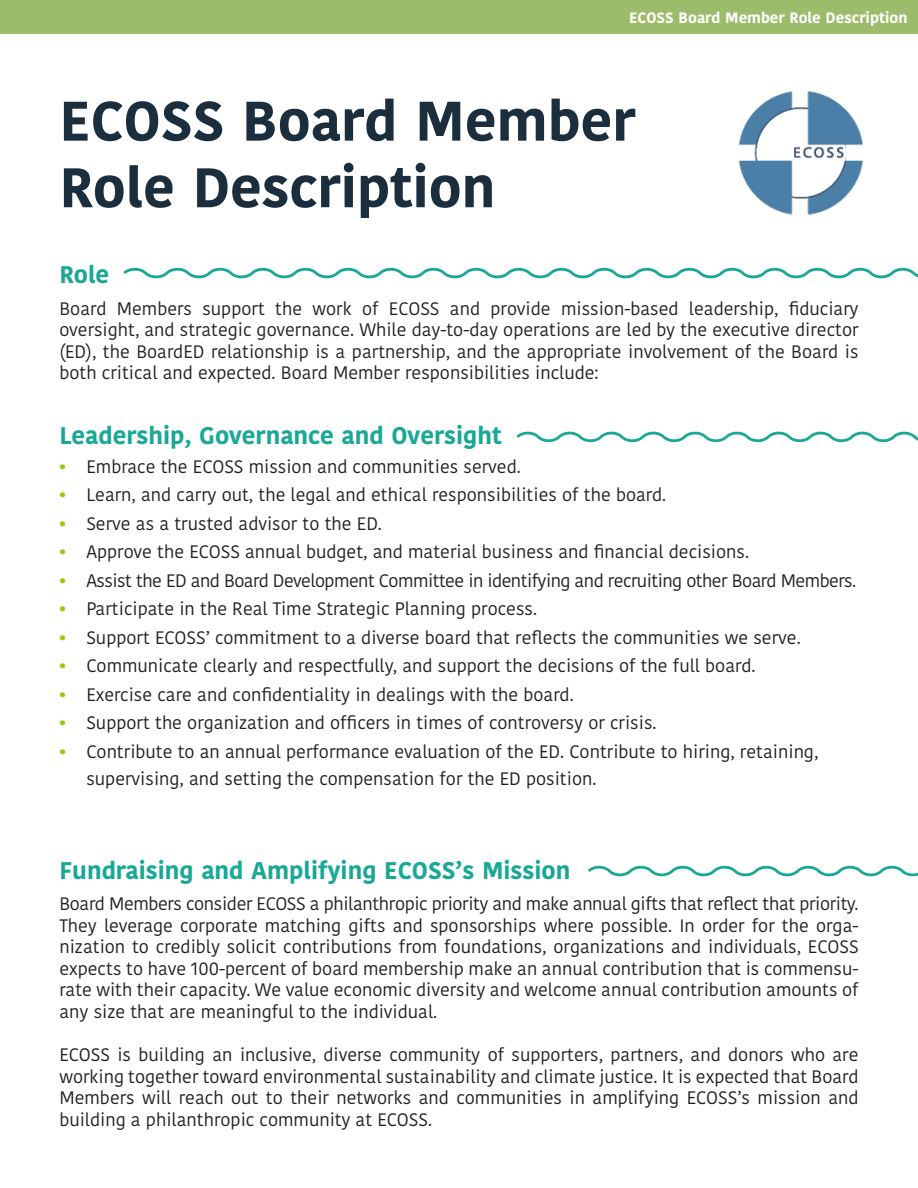
<style>
.page{position:relative;width:918px;height:1188px;background:#fff}
.page>*{position:absolute;margin:0;border:0;box-sizing:border-box;transform-origin:0 0}
.t1{font:700 55.5px/66.6px "Kohinoor Odia";color:#1b2e3d}
.t2{font:700 24px "Kohinoor Odia";color:#19a896}
.t3{font:18px/21.6px "Kohinoor Odia";color:#231f20;text-align:justify}
.t4{font:18px "Kohinoor Odia";letter-spacing:-.03em;color:#231f20}
.t5{font:700 15px "Kohinoor Odia";color:#fff}
.s1{font-family:"Arial";font-weight:700;color:#9c0}
</style>
<div class="page">
<div style="left:0;top:0;width:918px;height:34px;background:#9cbb6b"></div>
<svg style="left:516px;top:431px;width:402px;height:12px"></svg>
<svg style="left:587px;top:865px;width:331px;height:12px"></svg>
<svg style="left:123px;top:267px;width:795px;height:12px"></svg>
<img style="left:739px;top:91px;width:124px;height:124px">
<p class="t5" style="left:629px;top:9px;width:280px">ECOSS Board Member Role Description</p>
<p class="t1" style="left:59px;top:88px;width:578px">ECOSS Board Member<br>Role Description</p>
<p class="t2" style="left:59px;top:261px;width:51px">Role</p>
<p class="t3" style="left:59px;top:298px;width:801px">Board Members support the work of ECOSS and provide mission-based leadership, fiduciary oversight, and strategic governance. While day-to-day operations are led by the executive director (ED), the BoardED relationship is a partnership, and the appropriate involvement of the Board is both critical and expected. Board Member responsibilities include:</p>
<p class="t2" style="left:59px;top:422px;width:444px">Leadership, Governance and Oversight</p>
<p class="t3" style="left:59px;top:456px;width:463px"><span class="s1">•</span> Embrace the ECOSS mission and communities served.</p>
<p class="t3" style="left:59px;top:484px;width:608px"><span class="s1">•</span> Learn, and carry out, the legal and ethical responsibilities of the board.</p>
<p class="t3" style="left:59px;top:513px;width:324px"><span class="s1">•</span> Serve as a trusted advisor to the ED.</p>
<p class="t3" style="left:59px;top:541px;width:691px"><span class="s1">•</span> Approve the ECOSS annual budget, and material business and financial decisions.</p>
<p class="t4" style="left:59px;top:570px;width:798px"><span class="s1">•</span> Assist the ED and Board Development Committee in identifying and recruiting other Board Members.</p>
<p class="t3" style="left:59px;top:598px;width:479px"><span class="s1">•</span> Participate in the Real Time Strategic Planning process.</p>
<p class="t3" style="left:59px;top:627px;width:743px"><span class="s1">•</span> Support ECOSS’ commitment to a diverse board that reflects the communities we serve.</p>
<p class="t3" style="left:59px;top:655px;width:698px"><span class="s1">•</span> Communicate clearly and respectfully, and support the decisions of the full board.</p>
<p class="t3" style="left:59px;top:684px;width:516px"><span class="s1">•</span> Exercise care and confidentiality in dealings with the board.</p>
<p class="t3" style="left:59px;top:712px;width:599px"><span class="s1">•</span> Support the organization and officers in times of controversy or crisis.</p>
<p class="t3" style="left:86px;top:738px;width:733px;line-height:27px;text-indent:-27px"><span class="s1">•</span> Contribute to an annual performance evaluation of the ED. Contribute to hiring, retaining, supervising, and setting the compensation for the ED position.</p>
<p class="t2" style="left:59px;top:856px;width:513px">Fundraising and Amplifying ECOSS’s Mission</p>
<p class="t3" style="left:59px;top:893px;width:801px">Board Members consider ECOSS a philanthropic priority and make annual gifts that reflect that priority.<br>They leverage corporate matching gifts and sponsorships where possible. In order for the orga&shy;nization to credibly solicit contributions from foundations, organizations and individuals, ECOSS expects to have 100-percent of board membership make an annual contribution that is commensu&shy;rate with their capacity. We value economic diversity and welcome annual contribution amounts of any size that are meaningful to the individual.</p>
<p class="t3" style="left:59px;top:1044px;width:801px">ECOSS is building an inclusive, diverse community of supporters, partners, and donors who are working together toward environmental sustainability and climate justice. It is expected that Board Members will reach out to their networks and communities in amplifying ECOSS’s mission and building a philanthropic community at ECOSS.</p>
</div>
